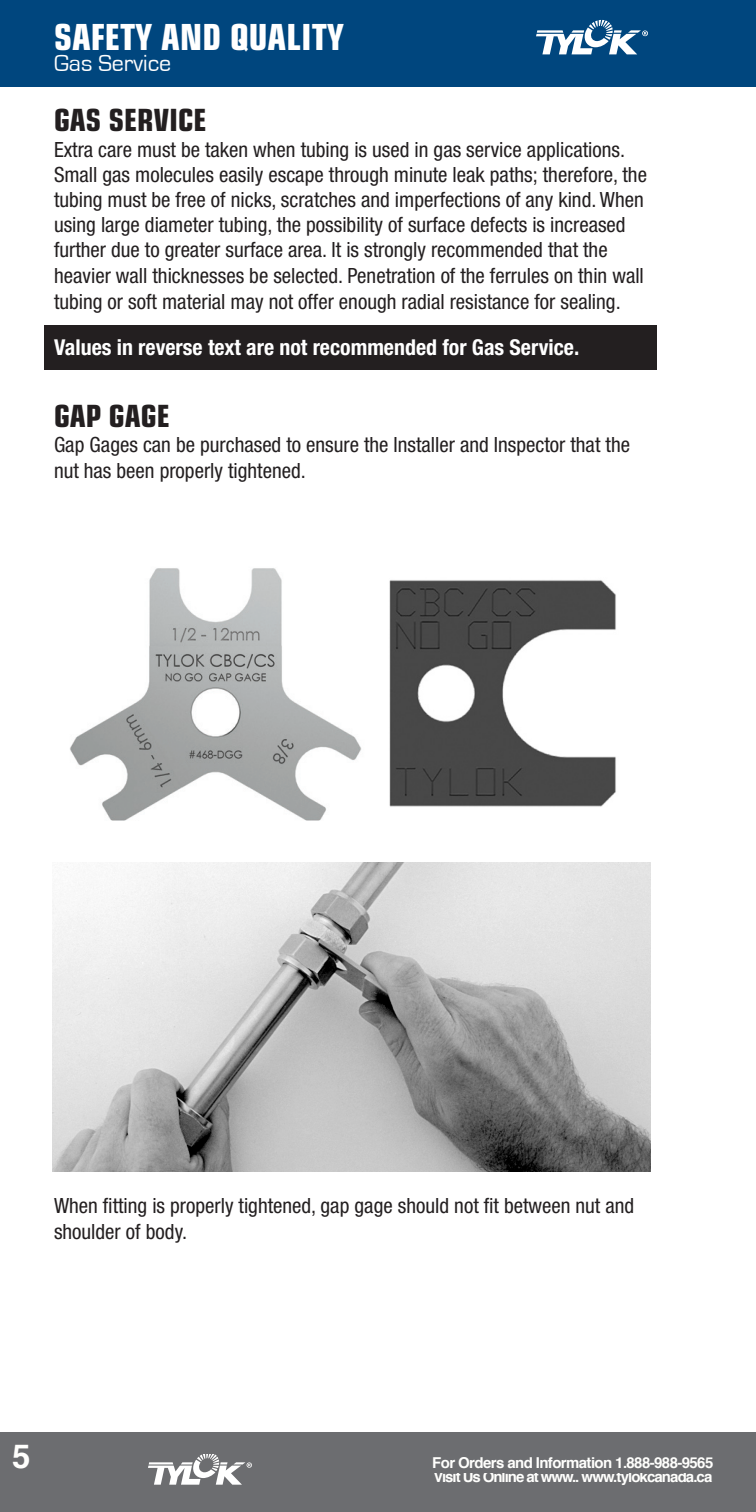
<style>
.page{position:relative;width:756px;height:1512px;background:#fff}
.page>*{position:absolute;margin:0;border:0;box-sizing:border-box;transform-origin:0 0}
.t1{font:700 condensed 36px "Eurostile";color:#fff}
.t2{font:700 33px "Helvetica";color:#fffffd}
.t3{font:700 condensed 30.6px "Eurostile";color:#231f20}
.t4{font:24px "Eurostile";color:#fff}
.t5{font:700 condensed 21.9px "Helvetica Neue LT Std";color:#fff}
.t6{font:condensed 21px/25.5px "Helvetica Neue LT Std";color:#231f20}
.t7{font:700 15px/14.4px "Helvetica";letter-spacing:-.05em;color:#fffffd}
</style>
<div class="page">
<div style="left:0;top:0;width:756px;height:86px;background:#00467e"></div>
<svg style="left:536px;top:20px;width:112px;height:34px"></svg>
<div style="left:0;top:1432px;width:756px;height:80px;background:#6c6d70"></div>
<svg style="left:148px;top:1455px;width:104px;height:30px"></svg>
<div style="left:44px;top:325px;width:613px;height:44px;background:#231f20"></div>
<img style="left:70px;top:568px;width:292px;height:253px">
<img style="left:52px;top:863px;width:598px;height:308px">
<img style="left:389px;top:580px;width:227px;height:227px">
<h1 class="t1" style="left:54px;top:16px;width:291px">SAFETY AND QUALITY</h1>
<p class="t4" style="left:54px;top:52px;width:119px">Gas Service</p>
<h3 class="t3" style="left:54px;top:102px;width:154px">GAS SERVICE</h3>
<p class="t6" style="left:54px;top:136px;width:595px">Extra care must be taken when tubing is used in gas service applications.<br>Small gas molecules easily escape through minute leak paths; therefore, the tubing must be free of nicks, scratches and imperfections of any kind. When using large diameter tubing, the possibility of surface defects is increased further due to greater surface area. It is strongly recommended that the heavier wall thicknesses be selected. Penetration of the ferrules on thin wall tubing or soft material may not offer enough radial resistance for sealing.</p>
<p class="t5" style="left:54px;top:334px;width:527px">Values in reverse text are not recommended for Gas Service.</p>
<h3 class="t3" style="left:54px;top:397px;width:117px">GAP GAGE</h3>
<p class="t6" style="left:54px;top:431px;width:578px;line-height:26.4px">Gap Gages can be purchased to ensure the Installer and Inspector that the nut has been properly tightened.</p>
<p class="t6" style="left:54px;top:1192px;width:582px;line-height:26.4px">When fitting is properly tightened, gap gage should not fit between nut and shoulder of body.</p>
<h2 class="t2" style="left:12px;top:1443px;width:20px">5</h2>
<p class="t7" style="left:432px;top:1457px;width:283px">For Orders and Information 1.888-988-9565<br>Visit Us Online at www.. www.tylokcanada.ca</p>
</div>
